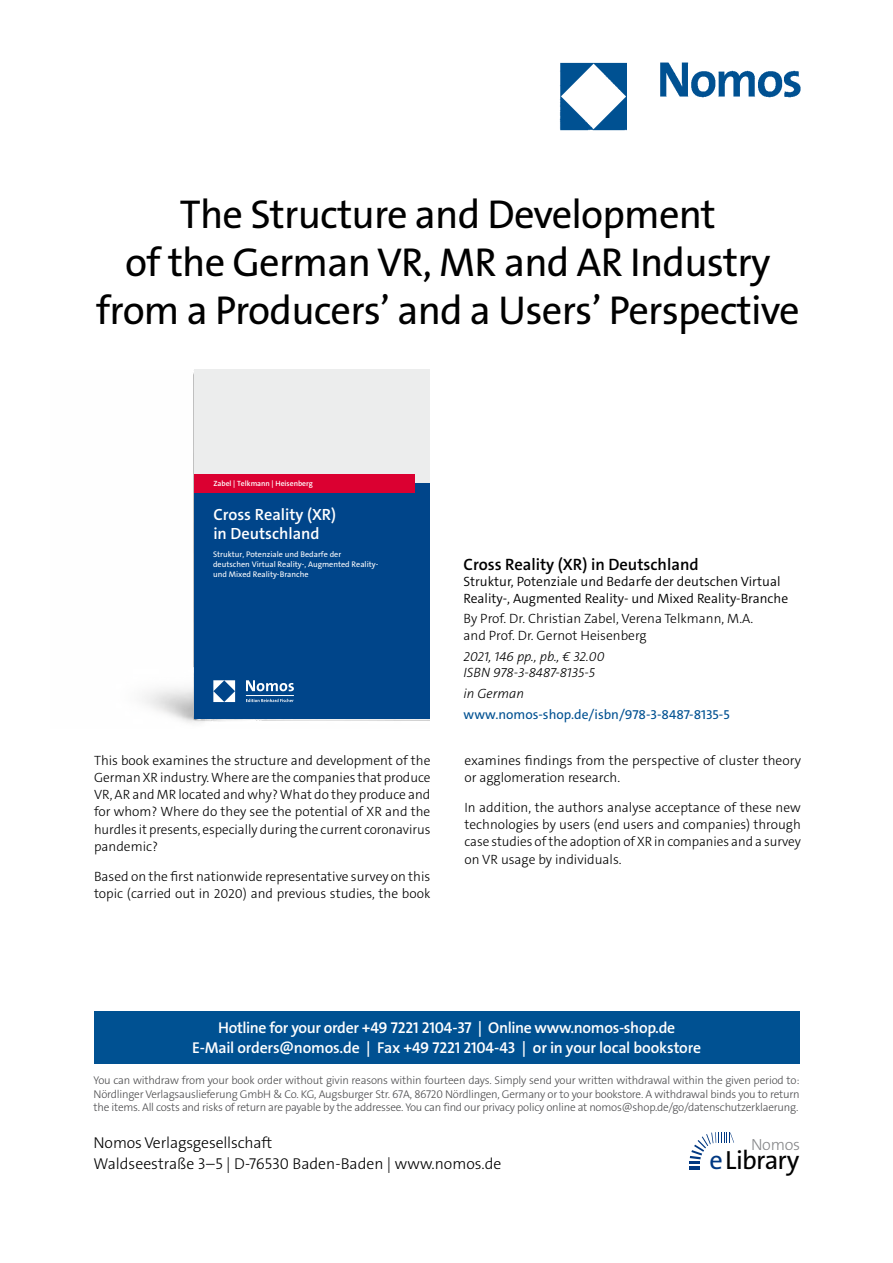
<style>
.page{position:relative;width:893px;height:1263px;background:#fff}
.page>*{position:absolute;margin:0;border:0;box-sizing:border-box;transform-origin:0 0}
.t1{font:40.5px/48px "The Sans Os F";letter-spacing:-.02em;color:#000;text-align:center}
.t2{font:26.4px "The Sans Os F";letter-spacing:-.03em;color:#000}
.t3{font:600 16.5px "The Sans C5";color:#000}
.t4{font:600 16.35px/18.5px "The Sans C5";color:#fff}
.t5{font:300 16.2px "The Sans Os F";letter-spacing:-.02em;color:#87888a}
.t6{font:600 15.75px/21px "The Sans Os F";letter-spacing:-.02em;color:#fff;text-align:center}
.t7{font:300 15.75px/21px "The Sans Os F";color:#000}
.t8{font:300 13.5px/17.2px "The Sans C5";color:#000}
.t9{font:300 13.5px/16.5px "The Sans C5";color:#000}
.t10{font:italic 300 13.5px/16.5px "The Sans C5";color:#000}
.t11{font:13.5px "The Sans C5";color:#005192}
.t12{font:300 11.25px/13.5px "The Sans Os F";letter-spacing:-.02em;color:#4b4b4d;text-align:justify}
.t13{font:8.1px/9.8px "The Sans C5";color:#fff}
.t14{font:600 7.65px "The Sans C5";color:#fff}
.s1{color:#003882}
</style>
<div class="page">
<div style="left:94px;top:1011px;width:705px;height:52px;background:#005192"></div>
<hr style="left:689px;top:1166px;width:11px;height:4px;background:#003882">
<svg style="left:689px;top:1132px;width:45px;height:32px"></svg>
<img style="left:559px;top:62px;width:242px;height:69px">
<img style="left:144px;top:373px;width:285px;height:350px">
<div style="left:194px;top:370px;width:236px;height:114px;background:#eceded"></div>
<div style="left:194px;top:483px;width:236px;height:235px;background:#00458a"></div>
<div style="left:194px;top:474px;width:220px;height:19px;background:#db0031"></div>
<svg style="left:213px;top:680px;width:22px;height:22px"></svg>
<svg style="left:246px;top:680px;width:48px;height:11px"></svg>
<svg style="left:246px;top:699px;width:48px;height:3px"></svg>
<hr style="left:246px;top:695px;width:48px;height:1px;background:#fff">
<h1 class="t1" style="left:96px;top:194px;width:705px">The Structure and Development<br>of the German VR, MR and AR Industry from a Producers’ and a Users’ Perspective</h1>
<p class="t14" style="left:213px;top:479px;width:101px">Zabel | Telkmann | Heisenberg</p>
<p class="t4" style="left:213px;top:506px;width:124px">Cross Reality (XR) in Deutschland</p>
<p class="t13" style="left:213px;top:550px;width:167px">Struktur, Potenziale und Bedarfe der deutschen Virtual Reality-, Augmented Reality&shy;und Mixed Reality-Branche</p>
<p class="t8" style="left:94px;top:751px;width:338px;text-align:justify">This book examines the structure and development of the German XR industry. Where are the companies that produce VR, AR and MR located and why? What do they produce and for whom? Where do they see the potential of XR and the hurdles it presents, especially during the current coronavirus pandemic?</p>
<p class="t8" style="left:94px;top:868px;width:338px">Based on the first nationwide representative survey on this topic (carried out in 2020) and previous studies, the book</p>
<p class="t3" style="left:463px;top:553px;width:237px">Cross Reality (XR) in Deutschland</p>
<p class="t9" style="left:463px;top:573px;width:326px">Struktur, Potenziale und Bedarfe der deutschen Virtual<br>Reality-, Augmented Reality- und Mixed Reality-Branche</p>
<p class="t8" style="left:463px;top:611px;width:291px;line-height:16.5px">By Prof. Dr. Christian Zabel, Verena Telkmann, M.A. and Prof. Dr. Gernot Heisenberg</p>
<p class="t10" style="left:463px;top:648px;width:143px">2021, 146 pp., pb., € 32.00<br>ISBN 978-3-8487-8135-5</p>
<p class="t10" style="left:463px;top:685px;width:62px">in German</p>
<p class="t11" style="left:463px;top:705px;width:268px">www.nomos-shop.de/isbn/978-3-8487-8135-5</p>
<p class="t8" style="left:464px;top:751px;width:338px">examines findings from the perspective of cluster theory or agglomeration research.</p>
<p class="t8" style="left:464px;top:799px;width:338px;text-align:justify">In addition, the authors analyse acceptance of these new technologies by users (end users and companies) through case studies of the adoption of XR in companies and a survey on VR usage by individuals.</p>
<p class="t6" style="left:192px;top:1017px;width:510px">Hotline for your order +49 7221 2104-37 | Online www.nomos-shop.de<br>E-Mail orders@nomos.de | Fax +49 7221 2104-43 | or in your local bookstore</p>
<p class="t12" style="left:94px;top:1074px;width:708px">You can withdraw from your book order without givin reasons within fourteen days. Simply send your written withdrawal within the given period to:<br>Nördlinger Verlagsauslieferung GmbH &amp; Co. KG, Augsburger Str. 67A, 86720 Nördlingen, Germany or to your bookstore. A withdrawal binds you to return the items. All costs and risks of return are payable by the addressee. You can find our privacy policy online at nomos@shop.de/go/datenschutzerklaerung.</p>
<p class="t7" style="left:94px;top:1133px;width:409px">Nomos Verlagsgesellschaft<br>Waldseestraße 3–5 | D-76530 Baden-Baden | www.nomos.de</p>
<p class="t5" style="left:751px;top:1134px;width:51px">Nomos</p>
<h2 class="t2" style="left:709px;top:1150px;width:91px"><span class="s1">e</span>Library</h2>
</div>
